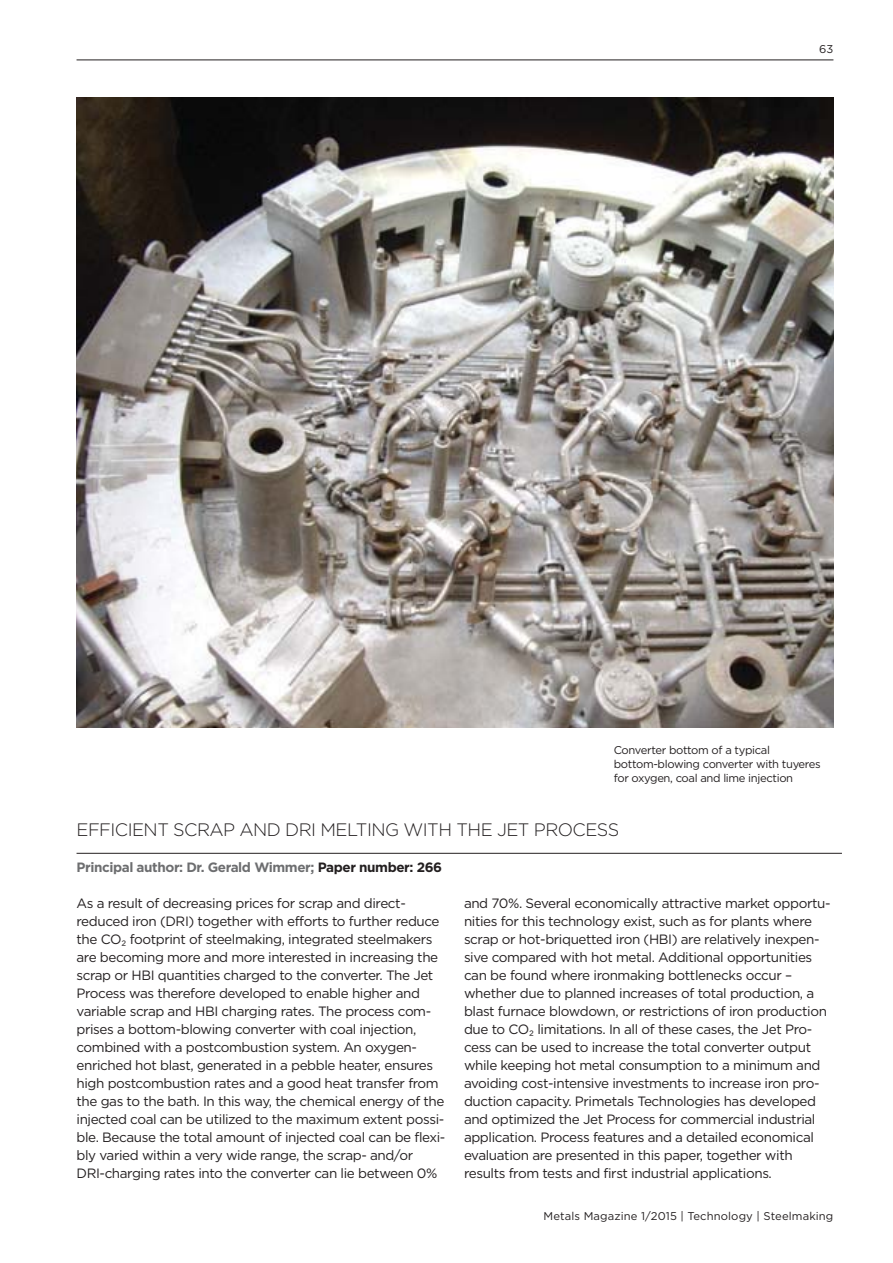
<style>
.page{position:relative;width:893px;height:1263px;background:#fff}
.page>*{position:absolute;margin:0;border:0;box-sizing:border-box;transform-origin:0 0}
.t1{font:300 18px "Gotham";letter-spacing:-.03em;color:#231f20}
.t2{font:13.5px/18px "Gotham";letter-spacing:-.03em;color:#231f20}
.t3{font:700 13.5px "Gotham";letter-spacing:-.03em;color:#6d6e70}
.t4{font:11.25px/14.2px "Gotham";letter-spacing:-.03em;color:#231f20}
.t5{font:11.25px "Gotham";letter-spacing:.01em;color:#231f20}
.s1{color:#231f20}
</style>
<div class="page">
<hr style="left:77px;top:60px;width:756px;height:1px;background:#231f20">
<img style="left:77px;top:98px;width:756px;height:630px">
<hr style="left:77px;top:853px;width:765px;height:1px;background:#231f20">
<p class="t4" style="left:819px;top:43px;width:16px">63</p>
<p class="t4" style="left:614px;top:743px;width:209px">Converter bottom of a typical bottom-blowing converter with tuyeres for oxygen, coal and lime injection</p>
<h1 class="t1" style="left:77px;top:821px;width:544px">EFFICIENT SCRAP AND DRI MELTING WITH THE JET PROCESS</h1>
<p class="t3" style="left:77px;top:861px;width:367px">Principal author: Dr. Gerald Wimmer; <span class="s1">Paper number: 266</span></p>
<p class="t2" style="left:77px;top:895px;width:370px">As a result of decreasing prices for scrap and direct&shy;reduced iron (DRI) together with efforts to further reduce the CO2 footprint of steelmaking, integrated steelmakers are becoming more and more interested in increasing the scrap or HBI quantities charged to the converter. The Jet Process was therefore developed to enable higher and variable scrap and HBI charging rates. The process com&shy;prises a bottom-blowing converter with coal injection, combined with a postcombustion system. An oxygen&shy;enriched hot blast, generated in a pebble heater, ensures high postcombustion rates and a good heat transfer from the gas to the bath. In this way, the chemical energy of the injected coal can be utilized to the maximum extent possi&shy;ble. Because the total amount of injected coal can be flexi&shy;bly varied within a very wide range, the scrap- and/or DRI-charging rates into the converter can lie between 0%</p>
<p class="t2" style="left:464px;top:895px;width:368px">and 70%. Several economically attractive market opportu&shy;nities for this technology exist, such as for plants where scrap or hot-briquetted iron (HBI) are relatively inexpen&shy;sive compared with hot metal. Additional opportunities can be found where ironmaking bottlenecks occur – whether due to planned increases of total production, a blast furnace blowdown, or restrictions of iron production due to CO2 limitations. In all of these cases, the Jet Pro&shy;cess can be used to increase the total converter output while keeping hot metal consumption to a minimum and avoiding cost-intensive investments to increase iron pro&shy;duction capacity. Primetals Technologies has developed and optimized the Jet Process for commercial industrial application. Process features and a detailed economical evaluation are presented in this paper, together with results from tests and first industrial applications.</p>
<p class="t5" style="left:543px;top:1211px;width:291px">Metals Magazine 1/2015 | Technology | Steelmaking</p>
</div>
